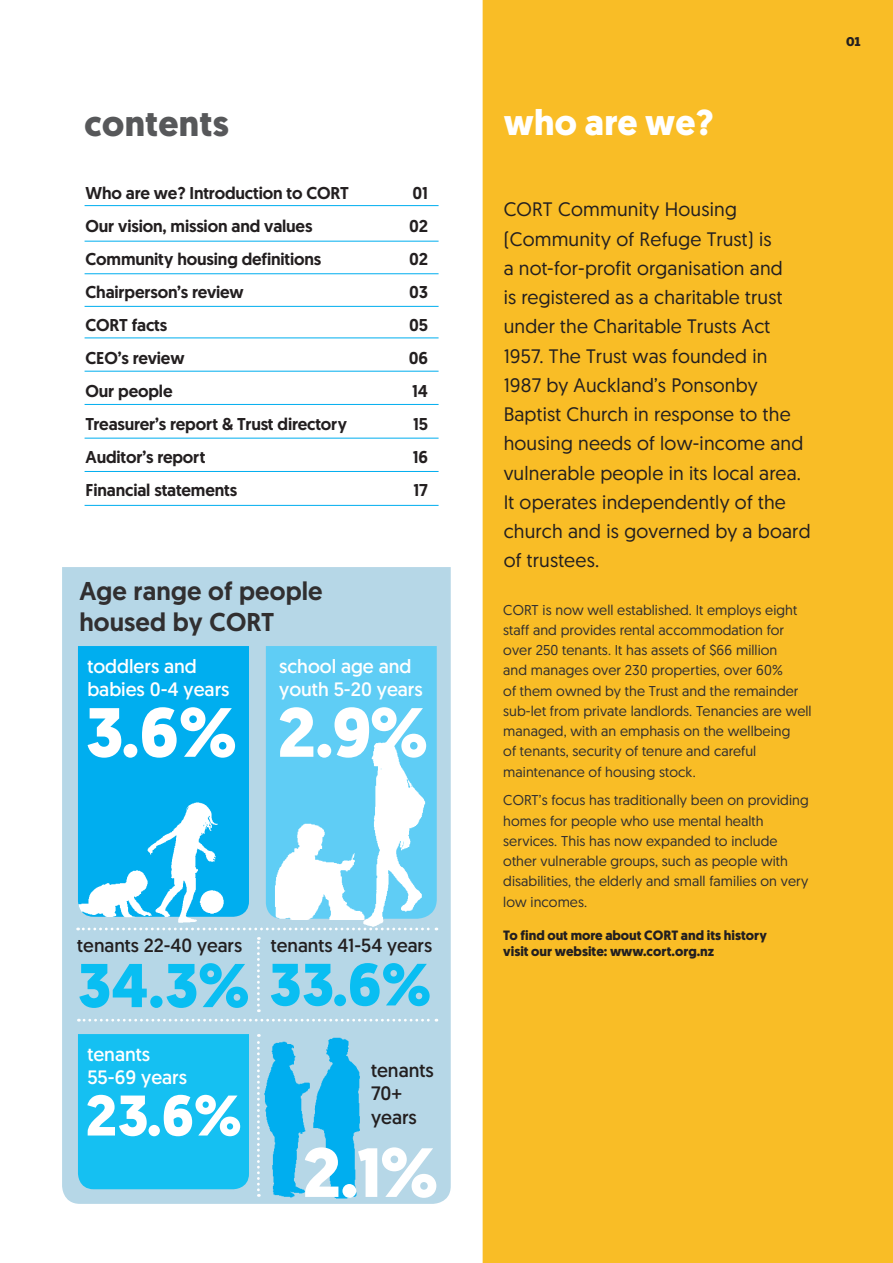
<style>
.page{position:relative;width:893px;height:1263px;background:#fff}
.page>*{position:absolute;margin:0;border:0;box-sizing:border-box;transform-origin:0 0}
.t1{font:700 69.45px "Geomanist";color:#fff}
.t2{font:700 61.65px "Geomanist";color:#09bef2}
.t3{font:700 57.15px "Geomanist";color:#fff}
.t4{font:700 36px "Geomanist";letter-spacing:.01em;color:#fff}
.t5{font:700 36px "Geomanist";letter-spacing:.01em;color:#57585a}
.t6{font:500 25.8px/31.5px "Geomanist";letter-spacing:.005em;color:#312f30}
.t7{font:19.5px/29.2px "Geomanist";letter-spacing:.01em;color:#231f20}
.t8{font:19.35px/23.2px "Geomanist";color:#fff}
.t9{font:19.35px/23.2px "Geomanist";color:#231f20}
.t10{font:19.05px "Geomanist";color:#231f20}
.t11{font:500 17.1px "Geomanist";letter-spacing:-.01em;color:#231f20}
.t12{font:14.25px/20.2px "Geomanist";letter-spacing:.005em;color:#312f30}
.t13{font:700 13.5px/16.2px "Geomanist";color:#231f20}
.t14{font:900 12px "Benton Sans";color:#231f20}
.s1{font-size:59.4px}
</style>
<div class="page">
<div style="left:62px;top:567px;width:389px;height:637px;background:#b6d7e7"></div>
<div style="left:483px;top:0;width:410px;height:1263px;background:#f9bd26"></div>
<hr style="left:85px;top:205px;width:354px;height:1px;background:#00aeef">
<hr style="left:85px;top:241px;width:354px;height:1px;background:#00aeef">
<hr style="left:85px;top:273px;width:354px;height:1px;background:#00aeef">
<hr style="left:85px;top:306px;width:354px;height:1px;background:#00aeef">
<hr style="left:85px;top:337px;width:354px;height:1px;background:#00aeef">
<hr style="left:85px;top:371px;width:354px;height:1px;background:#00aeef">
<hr style="left:85px;top:404px;width:354px;height:1px;background:#00aeef">
<hr style="left:85px;top:438px;width:354px;height:1px;background:#00aeef">
<hr style="left:85px;top:471px;width:354px;height:1px;background:#00aeef">
<hr style="left:85px;top:505px;width:354px;height:1px;background:#00aeef">
<div style="left:78px;top:646px;width:171px;height:271px;background:#00aeef"></div>
<div style="left:78px;top:1034px;width:171px;height:155px;background:#15c0f2"></div>
<div style="left:266px;top:646px;width:171px;height:273px;background:#5fcdf5"></div>
<img style="left:141px;top:794px;width:88px;height:133px">
<img style="left:78px;top:775px;width:79px;height:142px">
<img style="left:253px;top:1023px;width:115px;height:181px">
<svg style="left:257px;top:937px;width:3px;height:75px"></svg>
<svg style="left:257px;top:1034px;width:3px;height:163px"></svg>
<svg style="left:78px;top:927px;width:359px;height:3px"></svg>
<svg style="left:78px;top:1019px;width:359px;height:2px"></svg>
<img style="left:354px;top:736px;width:79px;height:196px">
<img style="left:265px;top:820px;width:106px;height:99px">
<h3 class="t5" style="left:85px;top:99px;width:146px">contents</h3>
<p class="t11" style="left:86px;top:182px;width:265px">Who are we? Introduction to CORT</p>
<p class="t11" style="left:412px;top:182px;width:17px">01</p>
<p class="t11" style="left:86px;top:215px;width:228px">Our vision, mission and values</p>
<p class="t11" style="left:409px;top:215px;width:20px">02</p>
<p class="t11" style="left:86px;top:248px;width:237px">Community housing definitions</p>
<p class="t11" style="left:409px;top:248px;width:20px">02</p>
<p class="t11" style="left:86px;top:281px;width:160px">Chairperson’s review</p>
<p class="t11" style="left:409px;top:281px;width:20px">03</p>
<p class="t11" style="left:86px;top:314px;width:83px">CORT facts</p>
<p class="t11" style="left:409px;top:314px;width:20px">05</p>
<p class="t11" style="left:86px;top:347px;width:100px">CEO’s review</p>
<p class="t11" style="left:409px;top:347px;width:21px">06</p>
<p class="t11" style="left:86px;top:380px;width:89px">Our people</p>
<p class="t11" style="left:412px;top:380px;width:17px">14</p>
<p class="t11" style="left:86px;top:413px;width:263px">Treasurer’s report &amp; Trust directory</p>
<p class="t11" style="left:413px;top:413px;width:16px">15</p>
<p class="t11" style="left:86px;top:446px;width:121px">Auditor’s report</p>
<p class="t11" style="left:413px;top:446px;width:17px">16</p>
<p class="t11" style="left:86px;top:479px;width:153px">Financial statements</p>
<p class="t11" style="left:414px;top:479px;width:16px">17</p>
<h3 class="t6" style="left:79px;top:575px;width:245px">Age range of people housed by CORT</h3>
<h3 class="t8" style="left:87px;top:654px;width:144px">toddlers and babies 0-4 years</h3>
<h1 class="t1" style="left:85px;top:686px;width:153px">3.6%</h1>
<h3 class="t8" style="left:279px;top:654px;width:145px">school age and youth 5-20 years</h3>
<h1 class="t1" style="left:277px;top:686px;width:152px">2.9%</h1>
<h3 class="t10" style="left:77px;top:933px;width:166px">tenants 22-40 years</h3>
<h2 class="t2" style="left:77px;top:944px;width:355px">34.3% <span class="s1">33.6%</span></h2>
<h3 class="t10" style="left:271px;top:933px;width:163px">tenants 41-54 years</h3>
<h3 class="t8" style="left:87px;top:1042px;width:101px">tenants<br>55-69 years</h3>
<h3 class="t3" style="left:85px;top:1077px;width:158px">23.6%</h3>
<h3 class="t9" style="left:371px;top:1058px;width:64px">tenants<br>70+ years</h3>
<h1 class="t1" style="left:302px;top:1126px;width:137px">2.1%</h1>
<h3 class="t4" style="left:504px;top:98px;width:211px">who are we?</h3>
<p class="t7" style="left:504px;top:194px;width:308px">CORT Community Housing (Community of Refuge Trust) is<br>a not-for-profit organisation and<br>is registered as a charitable trust under the Charitable Trusts Act<br>1957. The Trust was founded in<br>1987 by Auckland’s Ponsonby<br>Baptist Church in response to the housing needs of low-income and vulnerable people in its local area.<br>It operates independently of the church and is governed by a board of trustees.</p>
<p class="t12" style="left:503px;top:599px;width:310px">CORT is now well established. It employs eight staff and provides rental accommodation for over 250 tenants. It has assets of $66 million<br>and manages over 230 properties, over 60%<br>of them owned by the Trust and the remainder sub-let from private landlords. Tenancies are well managed, with an emphasis on the wellbeing<br>of tenants, security of tenure and careful maintenance of housing stock.</p>
<p class="t12" style="left:503px;top:790px;width:307px">CORT’s focus has traditionally been on providing homes for people who use mental health services. This has now expanded to include other vulnerable groups, such as people with disabilities, the elderly and small families on very low incomes.</p>
<p class="t13" style="left:503px;top:927px;width:265px">To find out more about CORT and its history visit our website: www.cort.org.nz</p>
<p class="t14" style="left:846px;top:34px;width:16px">01</p>
</div>
